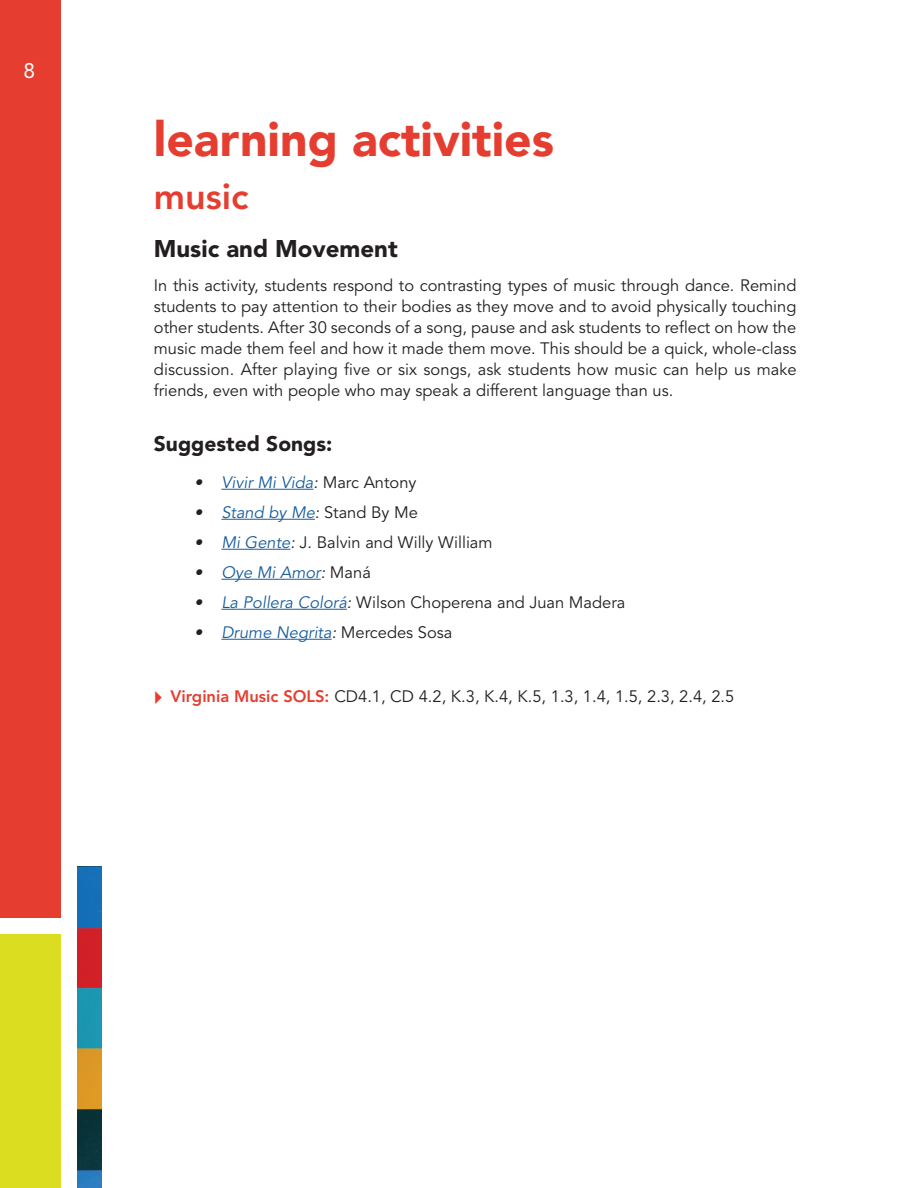
<style>
.page{position:relative;width:918px;height:1188px;background:#fff}
.page>*{position:absolute;margin:0;border:0;box-sizing:border-box;transform-origin:0 0}
.t1{font:900 48px "Avenir";color:#e53e30}
.Date{font:800 36px "Avenir LT Std";color:#e53e30}
.Date-2{font:900 24px "Avenir LT Std";color:#231f20}
.t2{font:900 21px "Avenir LT Std";color:#231f20}
.t3{font:21px "Avenir LT Std";color:#fff}
.t4{font:16.5px/21px "Avenir LT Std";color:#231f20;text-align:justify}
.t5{font:italic 16.5px "Avenir LT Std";color:#175d9e}
.s1{color:#231f20}
.s2{font-style:normal;color:#231f20}
.s3{font-style:italic}
.s4{font-style:italic;color:#175d9e}
.s5{font-weight:800;color:#e53e30}
</style>
<div class="page">
<hr style="left:221px;top:489px;width:93px;height:1px;background:#175d9e">
<hr style="left:221px;top:519px;width:94px;height:1px;background:#175d9e">
<hr style="left:221px;top:549px;width:69px;height:1px;background:#175d9e">
<hr style="left:221px;top:579px;width:100px;height:1px;background:#175d9e">
<hr style="left:221px;top:609px;width:126px;height:1px;background:#175d9e">
<hr style="left:221px;top:639px;width:111px;height:1px;background:#175d9e">
<div style="left:0;top:934px;width:61px;height:254px;background:#dadd20"></div>
<div style="left:0;top:0;width:61px;height:918px;background:#e53e30"></div>
<img style="left:78px;top:866px;width:23px;height:322px">
<p class="t3" style="left:23px;top:59px;width:13px">8</p>
<p class="t1" style="left:154px;top:98px;width:402px">learning activities</p>
<p class="Date" style="left:154px;top:176px;width:96px">music</p>
<p class="Date-2" style="left:154px;top:234px;width:245px">Music and Movement</p>
<p class="t4" style="left:154px;top:275px;width:644px">In this activity, students respond to contrasting types of music through dance. Remind students to pay attention to their bodies as they move and to avoid physically touching other students. After 30 seconds of a song, pause and ask students to reflect on how the music made them feel and how it made them move. This should be a quick, whole-class discussion. After playing five or six songs, ask students how music can help us make friends, even with people who may speak a different language than us.</p>
<p class="t2" style="left:154px;top:431px;width:180px">Suggested Songs:</p>
<p class="t5" style="left:194px;top:472px;width:224px"><span class="s1">•</span> Vivir Mi Vida<span class="s1">:</span> <span class="s2">Marc Antony</span></p>
<p class="t5" style="left:194px;top:502px;width:225px"><span class="s1">•</span> Stand by Me<span class="s1">:</span> <span class="s2">Stand By Me</span></p>
<p class="t4" style="left:194px;top:532px;width:300px"><span class="s3">•</span> <span class="s4">Mi Gente</span><span class="s3">:</span> J. Balvin and Willy William</p>
<p class="t5" style="left:194px;top:562px;width:178px"><span class="s1">•</span> Oye Mi Amor<span class="s1">:</span> <span class="s2">Maná</span></p>
<p class="t4" style="left:194px;top:592px;width:433px"><span class="s3">•</span> <span class="s4">La Pollera Colorá</span><span class="s3">:</span> Wilson Choperena and Juan Madera</p>
<p class="t5" style="left:194px;top:622px;width:260px"><span class="s1">•</span> Drume Negrita<span class="s1">:</span> <span class="s2">Mercedes Sosa</span></p>
<p class="t4" style="left:170px;top:687px;width:565px"><span class="s5">Virginia Music SOLS:</span> CD4.1, CD 4.2, K.3, K.4, K.5, 1.3, 1.4, 1.5, 2.3, 2.4, 2.5</p>
</div>
